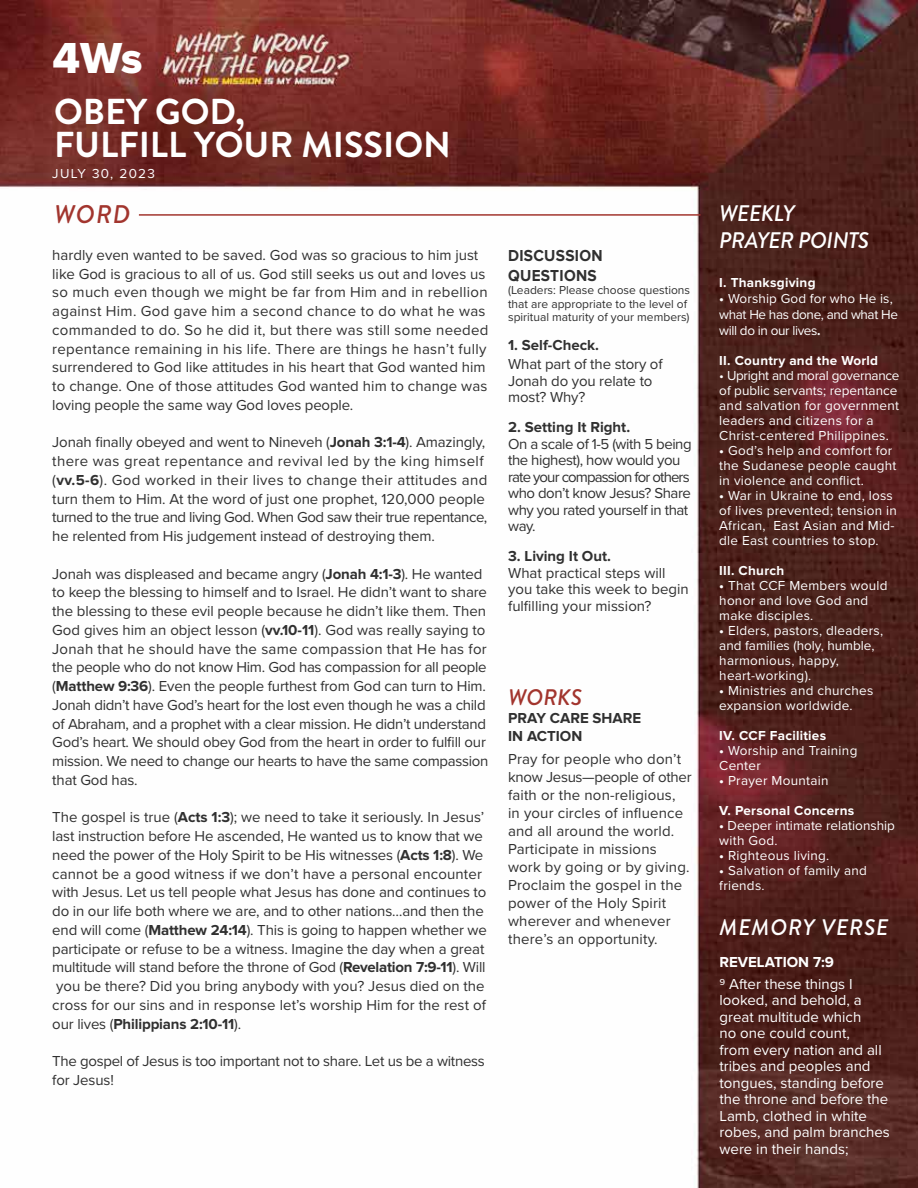
<style>
.page{position:relative;width:918px;height:1188px;background:#fff}
.page>*{position:absolute;margin:0;border:0;box-sizing:border-box;transform-origin:0 0}
.t1{font:45px "Proxima Nova Extrabld";color:#fff}
.t2{font:700 36px/33px "Brandon Grotesque";color:#fff}
.t3{font:italic 500 25.5px "Brandon Grotesque";color:#a2352e}
.t4{font:italic 500 22.5px/27px "Brandon Grotesque";letter-spacing:-.02em;color:#fff}
.t5{font:italic 500 22.5px "Brandon Grotesque";letter-spacing:.04em;color:#fff}
.t6{font:italic 500 22.5px "Brandon Grotesque";color:#a2352e}
.t7{font:700 16.5px/19.5px "Proxima Nova";letter-spacing:.02em;color:#303030;scale:.93 1}
.t8{font:15px/18.8px "Proxima Nova";letter-spacing:-.005em;color:#303030}
.t9{font:15px/16.5px "Proxima Nova";color:#fff}
.t10{font:15px/16.5px "Proxima Nova";letter-spacing:-.03em;color:#303030}
.t11{font:700 15px/18px "Proxima Nova";color:#303030}
.t12{font:700 15px "Proxima Nova";color:#fff}
.t13{font:13.5px/15px "Proxima Nova";letter-spacing:.02em;color:#fff}
.t14{font:700 13.5px "Proxima Nova";letter-spacing:.02em;color:#fff}
.t15{font:13.5px/16.2px "Proxima Nova";letter-spacing:-.025em;color:#fff}
.t16{font:13.5px/15px "Proxima Nova";color:#fff}
.t17{font:12px/13.5px "Proxima Nova";color:#303030}
.s1{font-weight:700}
</style>
<div class="page">
<img style="left:0;top:0;width:918px;height:1188px">
<hr style="left:139px;top:214px;width:561px;height:2px;background:#a2352e">
<h1 class="t1" style="left:52px;top:32px;width:92px">4Ws</h1>
<h2 class="t2" style="left:54px;top:96px;width:399px">OBEY GOD,<br>FULFILL YOUR MISSION</h2>
<p class="t13" style="left:52px;top:166px;width:104px">JULY 30, 2023</p>
<h3 class="t3" style="left:54px;top:196px;width:78px">WORD</h3>
<p class="t8" style="left:52px;top:245px;width:438px">hardly even wanted to be saved. God was so gracious to him just like God is gracious to all of us. God still seeks us out and loves us so much even though we might be far from Him and in rebellion against Him. God gave him a second chance to do what he was commanded to do. So he did it, but there was still some needed repentance remaining in his life. There are things he hasn’t fully surrendered to God like attitudes in his heart that God wanted him to change. One of those attitudes God wanted him to change was loving people the same way God loves people.</p>
<p class="t8" style="left:52px;top:432px;width:437px">Jonah finally obeyed and went to Nineveh (<span class="s1">Jonah 3:1-4</span>). Amazingly, there was great repentance and revival led by the king himself (<span class="s1">vv.5-6</span>). God worked in their lives to change their attitudes and turn them to Him. At the word of just one prophet, 120,000 people turned to the true and living God. When God saw their true repentance, he relented from His judgement instead of destroying them.</p>
<p class="t8" style="left:52px;top:564px;width:438px">Jonah was displeased and became angry (<span class="s1">Jonah 4:1-3</span>). He wanted to keep the blessing to himself and to Israel. He didn’t want to share the blessing to these evil people because he didn’t like them. Then God gives him an object lesson (<span class="s1">vv.10-11</span>). God was really saying to Jonah that he should have the same compassion that He has for the people who do not know Him. God has compassion for all people (<span class="s1">Matthew 9:36</span>). Even the people furthest from God can turn to Him.<br>Jonah didn’t have God’s heart for the lost even though he was a child of Abraham, and a prophet with a clear mission. He didn’t understand God’s heart. We should obey God from the heart in order to fulfill our mission. We need to change our hearts to have the same compassion that God has.</p>
<p class="t8" style="left:52px;top:807px;width:436px">The gospel is true (<span class="s1">Acts 1:3</span>); we need to take it seriously. In Jesus’ last instruction before He ascended, He wanted us to know that we need the power of the Holy Spirit to be His witnesses (<span class="s1">Acts 1:8</span>). We cannot be a good witness if we don’t have a personal encounter with Jesus. Let us tell people what Jesus has done and continues to do in our life both where we are, and to other nations…and then the end will come (<span class="s1">Matthew 24:14</span>). This is going to happen whether we participate or refuse to be a witness. Imagine the day when a great multitude will stand before the throne of God (<span class="s1">Revelation 7:9-11</span>). Will you be there? Did you bring anybody with you? Jesus died on the cross for our sins and in response let’s worship Him for the rest of our lives (<span class="s1">Philippians 2:10-11</span>).</p>
<p class="t8" style="left:52px;top:1051px;width:434px">The gospel of Jesus is too important not to share. Let us be a witness for Jesus!</p>
<p class="t7" style="left:508px;top:247px;width:103px">DISCUSSION<br>QUESTIONS</p>
<p class="t17" style="left:508px;top:283px;width:184px">(Leaders: Please choose questions that are appropriate to the level of spiritual maturity of your members)</p>
<p class="t11" style="left:508px;top:336px;width:93px">1. Self-Check.</p>
<p class="t8" style="left:508px;top:355px;width:156px;line-height:16.5px">What part of the story of<br>Jonah do you relate to most? Why?</p>
<p class="t11" style="left:508px;top:419px;width:124px">2. Setting It Right.</p>
<p class="t10" style="left:508px;top:435px;width:185px">On a scale of 1-5 (with 5 being the highest), how would you rate your compassion for others who don’t know Jesus? Share why you rated yourself in that way.</p>
<p class="t11" style="left:508px;top:548px;width:104px">3. Living It Out.</p>
<p class="t8" style="left:508px;top:564px;width:182px;line-height:16.5px">What practical steps will you take this week to begin fulfilling your mission?</p>
<h3 class="t6" style="left:508px;top:681px;width:75px">WORKS</h3>
<p class="t11" style="left:508px;top:709px;width:135px">PRAY CARE SHARE<br>IN ACTION</p>
<p class="t8" style="left:508px;top:750px;width:185px;line-height:18px">Pray for people who don’t know Jesus—people of other faith or the non-religious,<br>in your circles of influence and all around the world.<br>Participate in missions work by going or by giving.<br>Proclaim the gospel in the power of the Holy Spirit wherever and whenever there’s an opportunity.</p>
<h3 class="t4" style="left:719px;top:200px;width:152px">WEEKLY<br>PRAYER POINTS</h3>
<p class="t14" style="left:719px;top:276px;width:98px">I. Thanksgiving</p>
<p class="t15" style="left:719px;top:290px;width:180px"><span class="s1">•</span> Worship God for who He is, what He has done, and what He will do in our lives<span class="s1">.</span></p>
<p class="t14" style="left:719px;top:355px;width:160px">II. Country and the World</p>
<p class="t13" style="left:719px;top:368px;width:182px">• Upright and moral governance of public servants; repentance and salvation for government leaders and citizens for a<br>Christ-centered Philippines.</p>
<p class="t13" style="left:719px;top:443px;width:179px"><span class="s1">•</span> God’s help and comfort for the Sudanese people caught in violence and conflict.</p>
<p class="t13" style="left:719px;top:488px;width:179px"><span class="s1">•</span> War in Ukraine to end, loss of lives prevented; tension in<br>African, East Asian and Mid&shy;dle East countries to stop.</p>
<p class="t14" style="left:719px;top:565px;width:67px">III. Church</p>
<p class="t13" style="left:719px;top:578px;width:170px"><span class="s1">•</span> That CCF Members would honor and love God and make disciples.</p>
<p class="t13" style="left:719px;top:623px;width:165px"><span class="s1">•</span> Elders, pastors, dleaders, and families (holy, humble, harmonious, happy, heart-working).</p>
<p class="t13" style="left:719px;top:683px;width:156px"><span class="s1">•</span> Ministries and churches expansion worldwide.</p>
<p class="t14" style="left:719px;top:729px;width:108px">IV. CCF Facilities</p>
<p class="t13" style="left:719px;top:743px;width:140px"><span class="s1">•</span> Worship and Training<br>Center</p>
<p class="t13" style="left:719px;top:773px;width:111px"><span class="s1">•</span> Prayer Mountain</p>
<p class="t14" style="left:719px;top:804px;width:137px">V. Personal Concerns</p>
<p class="t16" style="left:719px;top:818px;width:177px"><span class="s1">•</span> Deeper intimate relationship with God.</p>
<p class="t13" style="left:719px;top:848px;width:112px"><span class="s1">•</span> Righteous living.</p>
<p class="t13" style="left:719px;top:863px;width:149px"><span class="s1">•</span> Salvation of family and friends.</p>
<h3 class="t5" style="left:720px;top:912px;width:171px">MEMORY VERSE</h3>
<p class="t12" style="left:720px;top:955px;width:116px">REVELATION 7:9</p>
<p class="t9" style="left:720px;top:975px;width:172px">9 After these things I looked, and behold, a great multitude which<br>no one could count,<br>from every nation and all tribes and peoples and tongues, standing before the throne and before the<br>Lamb, clothed in white robes, and palm branches were in their hands;</p>
</div>
